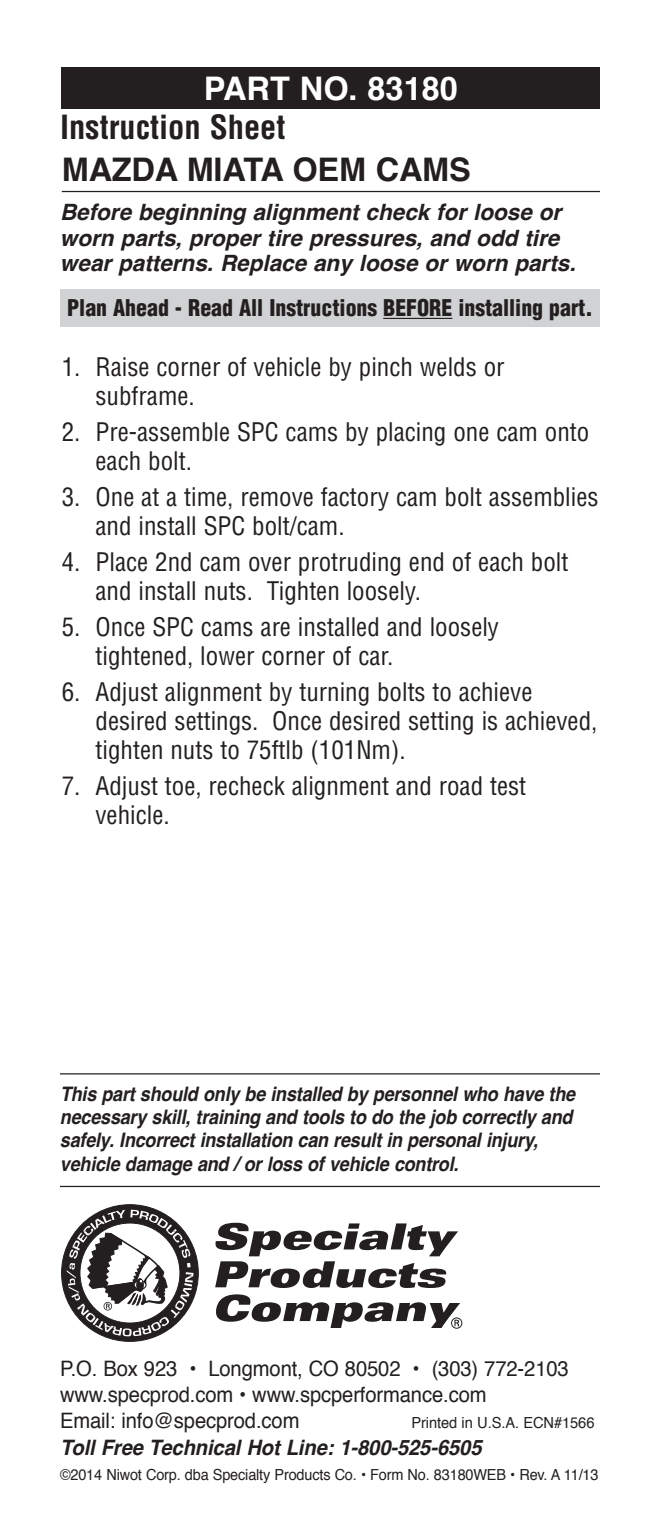
<style>
.page{position:relative;width:660px;height:1530px;background:#fff}
.page>*{position:absolute;margin:0;border:0;box-sizing:border-box;transform-origin:0 0}
.t1{font:700 32.5px "Helvetica";letter-spacing:-.005em;color:#231f20}
.t2{font:700 condensed 32.5px "Helvetica";color:#231f20}
.t3{font:700 32.5px "Helvetica";color:#fff}
.t4{font:condensed 25px/29.5px "Helvetica";color:#231f20}
.t5{font:italic 700 22.5px/25.5px "Helvetica";color:#231f20}
.t6{font:900 condensed 22.5px "Helvetica";color:#231f20}
.t7{font:21.25px/26.2px "Helvetica";letter-spacing:-.005em;color:#231f20;scale:.95 1}
.t8{font:italic 700 21.25px "Helvetica";letter-spacing:-.005em;color:#231f20;scale:.95 1}
.t9{font:italic 700 20px/23.2px "Helvetica";letter-spacing:-.01em;color:#231f20;scale:.9 1}
.t10{font:15.25px "Helvetica";letter-spacing:-.01em;color:#231f20;scale:.95 1}
.t11{font:15.25px "Helvetica";letter-spacing:-.01em;color:#231f20;scale:.96 1}
</style>
<div class="page">
<div style="left:60px;top:289px;width:540px;height:38px;background:#d1d2d4"></div>
<div style="left:62px;top:1205px;width:136px;height:136px;background:#231f20;border-radius:50%"></div>
<svg style="left:215px;top:1223px;width:243px;height:65px"></svg>
<svg style="left:216px;top:1294px;width:246px;height:35px"></svg>
<svg style="left:67px;top:1210px;width:127px;height:127px"></svg>
<hr style="left:62px;top:191px;width:538px;height:1px;background:#231f20">
<hr style="left:60px;top:1186px;width:540px;height:1px;background:#231f20">
<hr style="left:60px;top:1073px;width:540px;height:2px;background:#231f20">
<div style="left:62px;top:68px;width:538px;height:41px;background:#231f20"></div>
<hr style="left:383px;top:318px;width:69px;height:1px;background:#231f20">
<h1 class="t3" style="left:204px;top:75px;width:256px">PART NO. 83180</h1>
<h1 class="t2" style="left:60px;top:109px;width:227px">Instruction Sheet</h1>
<h1 class="t1" style="left:62px;top:156px;width:411px">MAZDA MIATA OEM CAMS</h1>
<p class="t5" style="left:60px;top:201px;width:517px">Before beginning alignment check for loose or worn parts, proper tire pressures, and odd tire wear patterns. Replace any loose or worn parts.</p>
<p class="t6" style="left:67px;top:295px;width:527px">Plan Ahead - Read All Instructions BEFORE installing part.</p>
<p class="t4" style="left:96px;top:352px;width:410px;text-indent:-34px">1. Raise corner of vehicle by pinch welds or subframe.</p>
<p class="t4" style="left:96px;top:417px;width:495px;text-indent:-34px">2. Pre-assemble SPC cams by placing one cam onto each bolt.</p>
<p class="t4" style="left:96px;top:482px;width:505px;text-indent:-34px">3. One at a time, remove factory cam bolt assemblies and install SPC bolt/cam.</p>
<p class="t4" style="left:96px;top:547px;width:474px;text-indent:-34px">4. Place 2nd cam over protruding end of each bolt and install nuts. Tighten loosely.</p>
<p class="t4" style="left:96px;top:612px;width:405px;text-indent:-34px">5. Once SPC cams are installed and loosely tightened, lower corner of car.</p>
<p class="t4" style="left:96px;top:677px;width:503px;text-indent:-34px">6. Adjust alignment by turning bolts to achieve desired settings. Once desired setting is achieved, tighten nuts to 75ftlb (101Nm).</p>
<p class="t4" style="left:96px;top:772px;width:432px;text-indent:-34px">7. Adjust toe, recheck alignment and road test vehicle.</p>
<p class="t9" style="left:60px;top:1084px;width:574px">This part should only be installed by personnel who have the necessary skill, training and tools to do the job correctly and safely. Incorrect installation can result in personal injury, vehicle damage and / or loss of vehicle control.</p>
<p class="t7" style="left:60px;top:1357px;width:537px">P.O. Box 923 • Longmont, CO 80502 • (303) 772-2103 www.specprod.com • www.spcperformance.com<br>Email: info@specprod.com</p>
<p class="t11" style="left:411px;top:1417px;width:192px">Printed in U.S.A. ECN#1566</p>
<p class="t8" style="left:60px;top:1438px;width:445px">Toll Free Technical Hot Line: 1-800-525-6505</p>
<p class="t10" style="left:60px;top:1468px;width:568px">©2014 Niwot Corp. dba Specialty Products Co. • Form No. 83180WEB • Rev. A 11/13</p>
</div>
